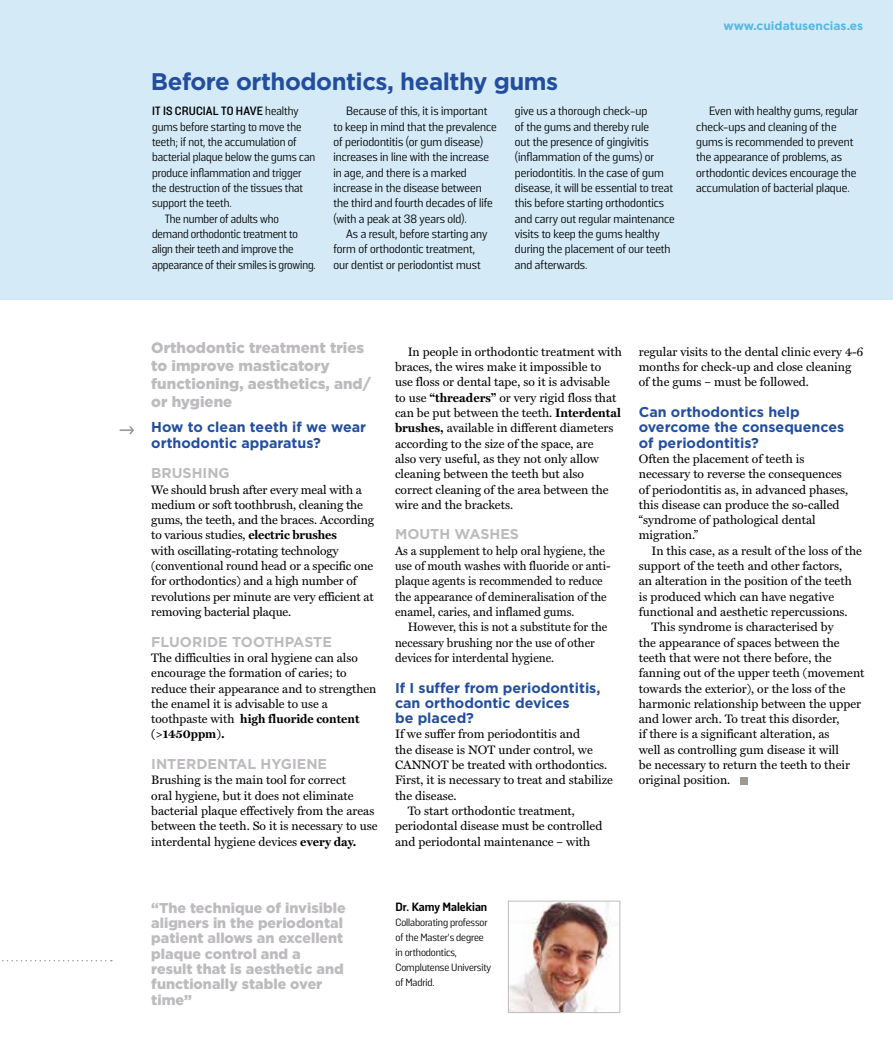
<style>
.page{position:relative;width:893px;height:1042px;background:#fff}
.page>*{position:absolute;margin:0;border:0;box-sizing:border-box;transform-origin:0 0}
.t1{font:700 24px "Gotham HTF";letter-spacing:-.02em;color:#234e9e}
.t2{font:900 15px/18px "Gotham HTF";color:#bdbbbe}
.t3{font:700 14.25px/15.3px "Gotham HTF";color:#234e9e}
.t4{font:900 14.25px/15.3px "Gotham HTF";color:#bdbbbe}
.t5{font:700 14.25px "Gotham HTF";color:#bdbbbe}
.t6{font:12.3px/15.3px "Miller Text";color:#000}
.t7{font:12.3px/15.3px "Miller Text";color:#000;scale:.95 1}
.t8{font:12px/15.3px "Solido";color:#000}
.t9{font:12px "Solido";color:#000;scale:.96 1}
.t10{font:700 12px "Solido";letter-spacing:.01em;color:#000;scale:.96 1}
.t11{font:700 12px "Gotham HTF";color:#56b7e0}
.t12{font:800 12px "Solido";color:#000}
.t13{font:10.5px/15px "Solido";letter-spacing:-.01em;color:#000}
.s1{font-weight:400}
.s2{font-weight:700}
</style>
<div class="page">
<div style="left:0;top:0;width:893px;height:300px;background:#d4eaf7"></div>
<div style="left:741px;top:777px;width:7px;height:7px;background:#9d9b91"></div>
<img style="left:510px;top:903px;width:102px;height:108px">
<div style="left:508px;top:901px;width:112px;height:112px;border:1px solid #bdbbbe"></div>
<svg style="left:119px;top:426px;width:15px;height:8px"></svg>
<svg style="left:2px;top:960px;width:110px;height:1px"></svg>
<p class="t11" style="left:723px;top:18px;width:141px">www.cuidatusencias.es</p>
<h1 class="t1" style="left:151px;top:68px;width:409px">Before orthodontics, healthy gums</h1>
<p class="t10" style="left:152px;top:104px;width:154px">IT IS CRUCIAL TO HAVE <span class="s1">healthy</span></p>
<p class="t9" style="left:152px;top:120px;width:157px">gums before starting to move the</p>
<p class="t9" style="left:152px;top:135px;width:152px">teeth; if not, the accumulation of</p>
<p class="t9" style="left:152px;top:150px;width:172px">bacterial plaque below the gums can</p>
<p class="t9" style="left:152px;top:166px;width:157px">produce inflammation and trigger</p>
<p class="t9" style="left:152px;top:181px;width:159px">the destruction of the tissues that</p>
<p class="t9" style="left:152px;top:196px;width:85px">support the teeth.</p>
<p class="t9" style="left:165px;top:211px;width:120px">The number of adults who</p>
<p class="t9" style="left:152px;top:227px;width:154px">demand orthodontic treatment to</p>
<p class="t9" style="left:152px;top:242px;width:149px">align their teeth and improve the</p>
<p class="t9" style="left:152px;top:257px;width:172px">appearance of their smiles is growing.</p>
<p class="t8" style="left:333px;top:104px;width:165px;text-indent:13px">Because of this, it is important to keep in mind that the prevalence of periodontitis (or gum disease) increases in line with the increase in age, and there is a marked increase in the disease between the third and fourth decades of life (with a peak at 38 years old).</p>
<p class="t8" style="left:333px;top:227px;width:156px;text-indent:13px">As a result, before starting any form of orthodontic treatment, our dentist or periodontist must</p>
<p class="t8" style="left:515px;top:104px;width:161px">give us a thorough check-up<br>of the gums and thereby rule<br>out the presence of gingivitis (inflammation of the gums) or periodontitis. In the case of gum disease, it will be essential to treat this before starting orthodontics and carry out regular maintenance visits to keep the gums healthy during the placement of our teeth and afterwards.</p>
<p class="t8" style="left:696px;top:104px;width:163px;text-indent:13px">Even with healthy gums, regular check-ups and cleaning of the gums is recommended to prevent the appearance of problems, as orthodontic devices encourage the accumulation of bacterial plaque.</p>
<p class="t2" style="left:151px;top:338px;width:221px">Orthodontic treatment tries to improve masticatory functioning, aesthetics, and/ or hygiene</p>
<p class="t3" style="left:151px;top:419px;width:216px">How to clean teeth if we wear orthodontic apparatus?</p>
<p class="t5" style="left:151px;top:465px;width:80px">BRUSHING</p>
<p class="t6" style="left:151px;top:481px;width:224px">We should brush after every meal with a medium or soft toothbrush, cleaning the gums, the teeth, and the braces. According to various studies, <span class="s2">electric brushes<br></span>with oscillating-rotating technology (conventional round head or a specific one for orthodontics) and a high number of revolutions per minute are very efficient at removing bacterial plaque.</p>
<p class="t5" style="left:151px;top:633px;width:182px">FLUORIDE TOOTHPASTE</p>
<p class="t6" style="left:151px;top:650px;width:227px">The difficulties in oral hygiene can also encourage the formation of caries; to reduce their appearance and to strengthen the enamel it is advisable to use a toothpaste with <span class="s2">high fluoride content (&gt;1450ppm).</span></p>
<p class="t5" style="left:151px;top:756px;width:177px">INTERDENTAL HYGIENE</p>
<p class="t6" style="left:151px;top:772px;width:228px">Brushing is the main tool for correct<br>oral hygiene, but it does not eliminate bacterial plaque effectively from the areas between the teeth. So it is necessary to use interdental hygiene devices <span class="s2">every day.</span></p>
<p class="t6" style="left:395px;top:344px;width:228px;text-indent:13px">In people in orthodontic treatment with braces, the wires make it impossible to use floss or dental tape, so it is advisable to use <span class="s2">“threaders”</span> or very rigid floss that can be put between the teeth. <span class="s2">Interdental brushes,</span> available in different diameters according to the size of the space, are<br>also very useful, as they not only allow cleaning between the teeth but also correct cleaning of the area between the wire and the brackets.</p>
<p class="t5" style="left:395px;top:526px;width:126px">MOUTH WASHES</p>
<p class="t7" style="left:395px;top:543px;width:228px">As a supplement to help oral hygiene, the use of mouth washes with fluoride or anti&shy;plaque agents is recommended to reduce the appearance of demineralisation of the enamel, caries, and inflamed gums.</p>
<p class="t7" style="left:395px;top:619px;width:225px;text-indent:13px">However, this is not a substitute for the necessary brushing nor the use of other devices for interdental hygiene.</p>
<p class="t3" style="left:395px;top:679px;width:207px">If I suffer from periodontitis, can orthodontic devices<br>be placed?</p>
<p class="t6" style="left:395px;top:726px;width:187px">If we suffer from periodontitis and</p>
<p class="t6" style="left:395px;top:742px;width:199px">the disease is NOT under control, we</p>
<p class="t6" style="left:395px;top:757px;width:214px">CANNOT be treated with orthodontics.</p>
<p class="t6" style="left:395px;top:772px;width:220px">First, it is necessary to treat and stabilize</p>
<p class="t6" style="left:395px;top:787px;width:63px">the disease.</p>
<p class="t6" style="left:408px;top:803px;width:169px">To start orthodontic treatment,</p>
<p class="t6" style="left:395px;top:818px;width:209px">periodontal disease must be controlled</p>
<p class="t6" style="left:395px;top:833px;width:197px">and periodontal maintenance – with</p>
<p class="t6" style="left:639px;top:344px;width:226px">regular visits to the dental clinic every 4-6 months for check-up and close cleaning of the gums – must be followed.</p>
<p class="t3" style="left:639px;top:404px;width:207px">Can orthodontics help overcome the consequences of periodontitis?</p>
<p class="t6" style="left:639px;top:451px;width:211px">Often the placement of teeth is necessary to reverse the consequences of periodontitis as, in advanced phases, this disease can produce the so-called “syndrome of pathological dental migration.”</p>
<p class="t6" style="left:652px;top:543px;width:212px">In this case, as a result of the loss of the</p>
<p class="t6" style="left:639px;top:558px;width:205px">support of the teeth and other factors,</p>
<p class="t6" style="left:639px;top:573px;width:215px">an alteration in the position of the teeth</p>
<p class="t6" style="left:639px;top:589px;width:197px">is produced which can have negative</p>
<p class="t6" style="left:639px;top:604px;width:210px">functional and aesthetic repercussions.</p>
<p class="t6" style="left:652px;top:619px;width:183px">This syndrome is characterised by</p>
<p class="t6" style="left:639px;top:635px;width:202px">the appearance of spaces between the</p>
<p class="t6" style="left:639px;top:650px;width:194px">teeth that were not there before, the</p>
<p class="t6" style="left:639px;top:665px;width:227px">fanning out of the upper teeth (movement</p>
<p class="t6" style="left:639px;top:680px;width:208px">towards the exterior), or the loss of the</p>
<p class="t6" style="left:639px;top:696px;width:224px">harmonic relationship between the upper</p>
<p class="t6" style="left:639px;top:711px;width:202px">and lower arch. To treat this disorder,</p>
<p class="t6" style="left:639px;top:726px;width:192px">if there is a significant alteration, as</p>
<p class="t6" style="left:639px;top:742px;width:202px">well as controlling gum disease it will</p>
<p class="t6" style="left:639px;top:757px;width:213px">be necessary to return the teeth to their</p>
<p class="t6" style="left:639px;top:772px;width:93px">original position.</p>
<p class="t4" style="left:151px;top:899px;width:196px">“The technique of invisible aligners in the periodontal patient allows an excellent plaque control and a<br>result that is aesthetic and functionally stable over time”</p>
<p class="t12" style="left:396px;top:899px;width:93px">Dr. Kamy Malekian</p>
<p class="t13" style="left:396px;top:915px;width:97px">Collaborating professor of the Master’s degree in orthodontics,<br>Complutense University of Madrid.</p>
</div>
